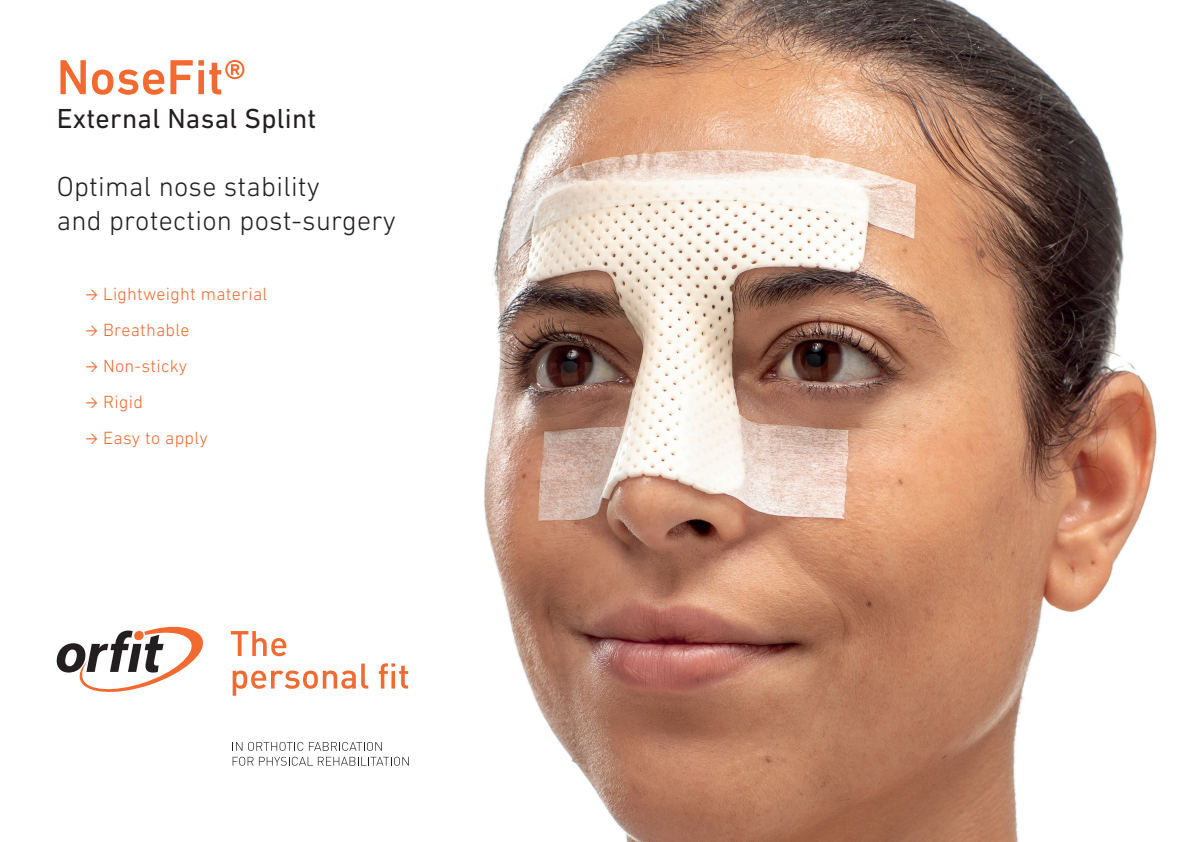
<style>
.page{position:relative;width:1191px;height:842px;background:#fff}
.page>*{position:absolute;margin:0;border:0;box-sizing:border-box;transform-origin:0 0}
.t1{font:500 50px "DIN Next LT Pro";color:#f26a30}
.t2{font:300 28px/34px "DIN Next LT Pro";letter-spacing:.01em;color:#231f20}
.t3{font:28px "DIN Next LT Pro";letter-spacing:.01em;color:#231f20}
.t4{font:300 18px/36px "DIN Next LT Pro";letter-spacing:.015em;color:#f26a30}
</style>
<div class="page">
<img style="left:56px;top:0;width:1101px;height:842px">
<svg style="left:57px;top:627px;width:150px;height:69px"></svg>
<svg style="left:231px;top:631px;width:55px;height:25px"></svg>
<svg style="left:233px;top:663px;width:135px;height:33px"></svg>
<svg style="left:379px;top:663px;width:29px;height:25px"></svg>
<svg style="left:233px;top:742px;width:9px;height:9px"></svg>
<svg style="left:248px;top:742px;width:55px;height:9px"></svg>
<svg style="left:309px;top:742px;width:73px;height:9px"></svg>
<svg style="left:233px;top:757px;width:20px;height:9px"></svg>
<svg style="left:259px;top:757px;width:150px;height:9px"></svg>
<svg style="left:86px;top:290px;width:11px;height:10px"></svg>
<svg style="left:86px;top:326px;width:11px;height:10px"></svg>
<svg style="left:86px;top:362px;width:11px;height:10px"></svg>
<svg style="left:86px;top:398px;width:11px;height:10px"></svg>
<svg style="left:86px;top:434px;width:11px;height:10px"></svg>
<h1 class="t1" style="left:57px;top:48px;width:191px">NoseFit®</h1>
<h2 class="t3" style="left:57px;top:103px;width:261px">External Nasal Splint</h2>
<h2 class="t2" style="left:57px;top:169px;width:341px">Optimal nose stability<br>and protection post-surgery</h2>
<p class="t4" style="left:103px;top:276px;width:165px">Lightweight material<br>Breathable<br>Non-sticky<br>Rigid<br>Easy to apply</p>
</div>
